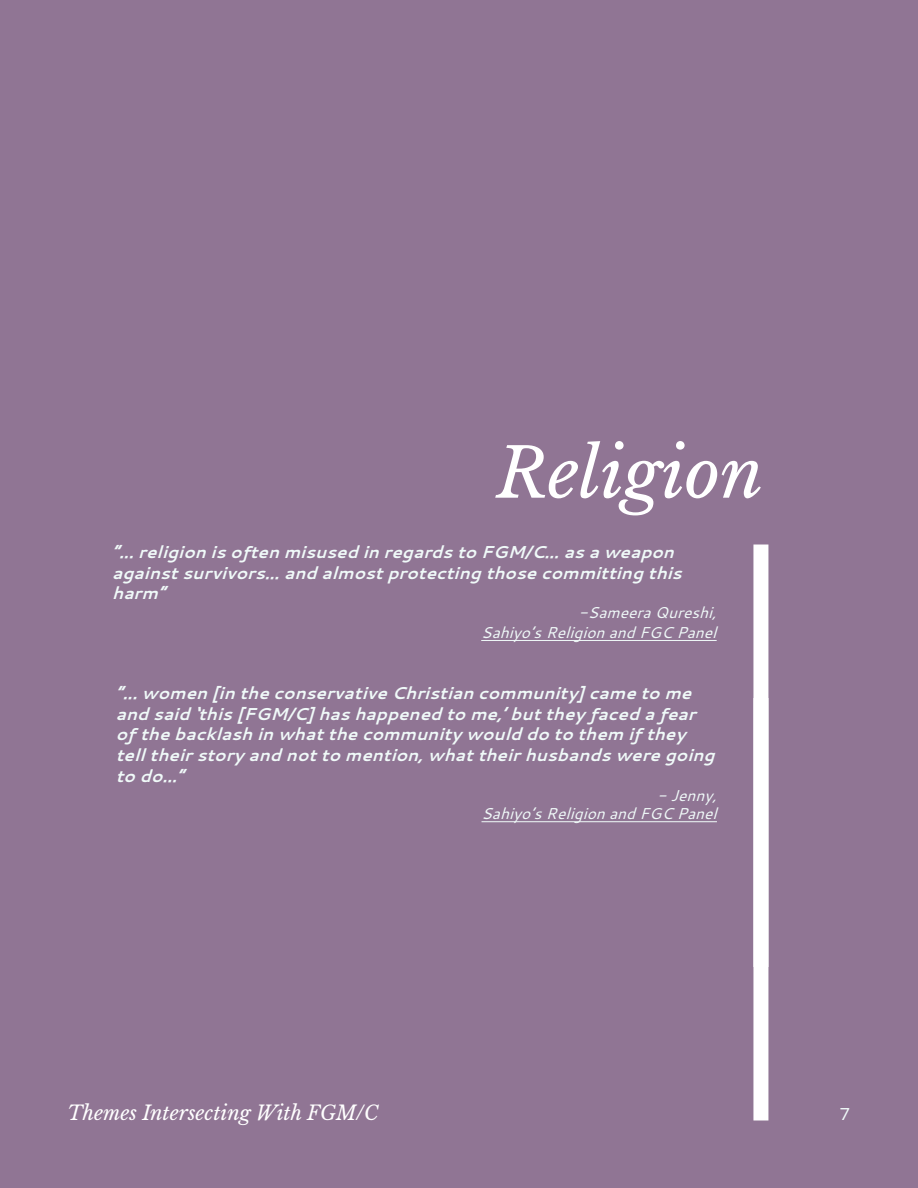
<style>
.page{position:relative;width:918px;height:1188px;background:#907594}
.page>*{position:absolute;margin:0;border:0;box-sizing:border-box;transform-origin:0 0}
.Subtitles__main{font:italic 68.25px "Libre Baskerville";color:#fff}
.Subtitles__main-2{font:italic 19.8px "Libre Baskerville";color:#fff}
.Subtitles__main-3{font:italic 700 17.25px/20.7px "Cantarell";color:#f0faf9}
.t1{font:17.25px "Cantarell";color:#f0faf9}
.Subtitles__main-4{font:italic 15.75px "Cantarell";color:#f0faf9}
</style>
<div class="page">
<div style="left:753px;top:698px;width:15px;height:423px;background:#fff"></div>
<hr style="left:481px;top:640px;width:236px;height:1px;background:#f0faf9">
<div style="left:753px;top:545px;width:15px;height:422px;background:#fff"></div>
<hr style="left:482px;top:821px;width:235px;height:1px;background:#f0faf9">
<p class="Subtitles__main" style="left:496px;top:431px;width:268px">Religion</p>
<p class="Subtitles__main-3" style="left:112px;top:541px;width:571px">“... religion is often misused in regards to FGM/C… as a weapon against survivors… and almost protecting those committing this harm”</p>
<p class="Subtitles__main-4" style="left:579px;top:602px;width:140px">-Sameera Qureshi,</p>
<p class="Subtitles__main-4" style="left:481px;top:622px;width:237px">Sahiyo’s Religion and FGC Panel</p>
<p class="Subtitles__main-3" style="left:116px;top:682px;width:600px">“... women [in the conservative Christian community] came to me and said ‘this [FGM/C] has happened to me,’ but they faced a fear of the backlash in what the community would do to them if they tell their story and not to mention, what their husbands were going to do…”</p>
<p class="Subtitles__main-4" style="left:657px;top:784px;width:61px">- Jenny,</p>
<p class="Subtitles__main-4" style="left:482px;top:803px;width:237px">Sahiyo’s Religion and FGC Panel</p>
<p class="Subtitles__main-2" style="left:68px;top:1101px;width:312px">Themes Intersecting With FGM/C</p>
<p class="t1" style="left:840px;top:1102px;width:12px">7</p>
</div>
